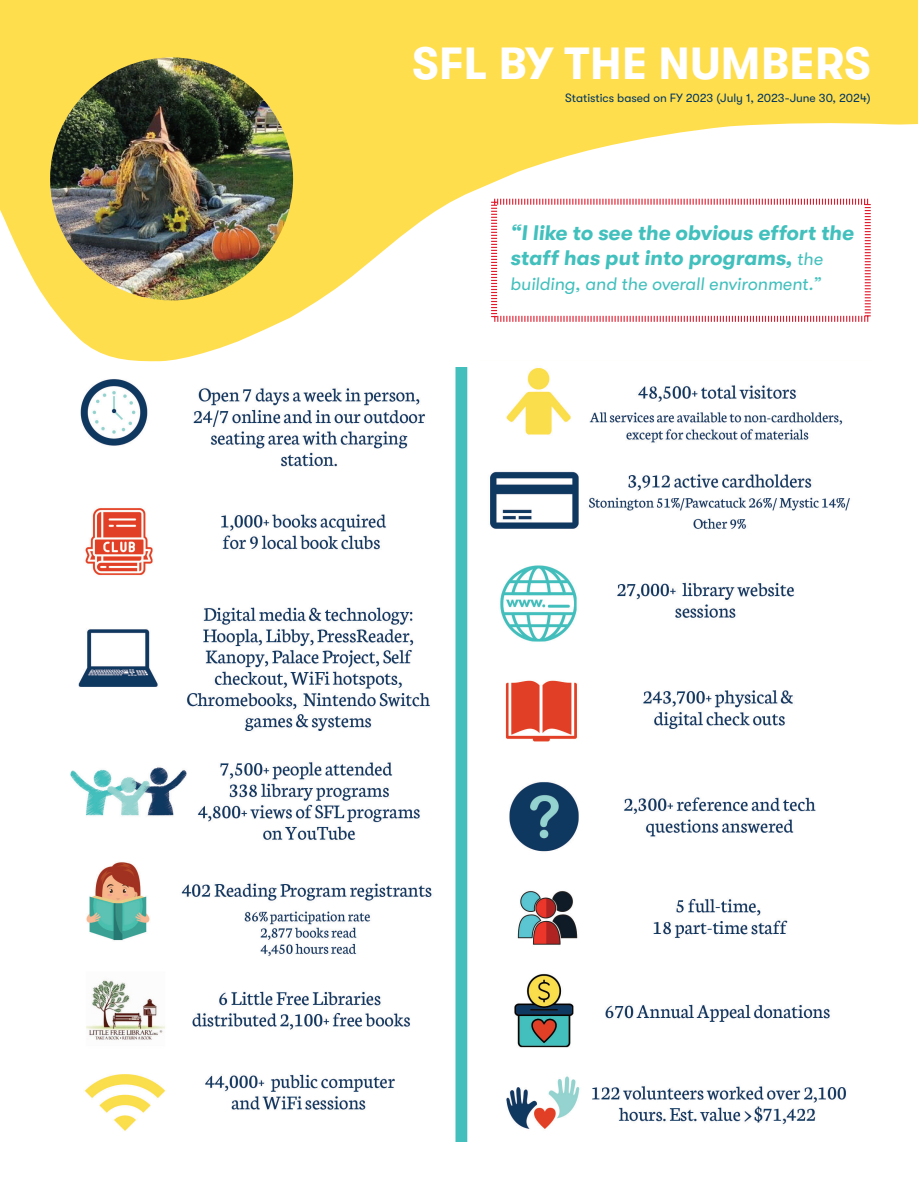
<style>
.page{position:relative;width:918px;height:1188px;background:#fff}
.page>*{position:absolute;margin:0;border:0;box-sizing:border-box;transform-origin:0 0}
.t1{font:700 45px "GT Walsheim";letter-spacing:.01em;color:#fff}
.t2{font:italic 700 21px/25.2px "GT Walsheim";color:#42c0bd}
.t3{font:italic 18px "GT Walsheim";color:#42c0bd}
.t4{font:12px "GT Walsheim";color:#003662}
.s1{font-weight:400;font-size:18px}
</style>
<div class="page">
<img style="left:490px;top:368px;width:360px;height:761px">
<img style="left:70px;top:368px;width:398px;height:773px">
<svg style="left:0;top:0;width:918px;height:362px;fill:#ffde4e"></svg>
<img style="left:50px;top:57px;width:243px;height:243px;border-radius:122px">
<svg style="left:490px;top:198px;width:382px;height:125px"></svg>
<p class="t1" style="left:412px;top:38px;width:460px">SFL BY THE NUMBERS</p>
<p class="t4" style="left:565px;top:92px;width:307px">Statistics based on FY 2023 (July 1, 2023-June 30, 2024)</p>
<p class="t2" style="left:510px;top:220px;width:345px">“I like to see the obvious effort the staff has put into programs, <span class="s1">the</span></p>
<p class="t3" style="left:510px;top:274px;width:312px">building, and the overall environment.”</p>
</div>
